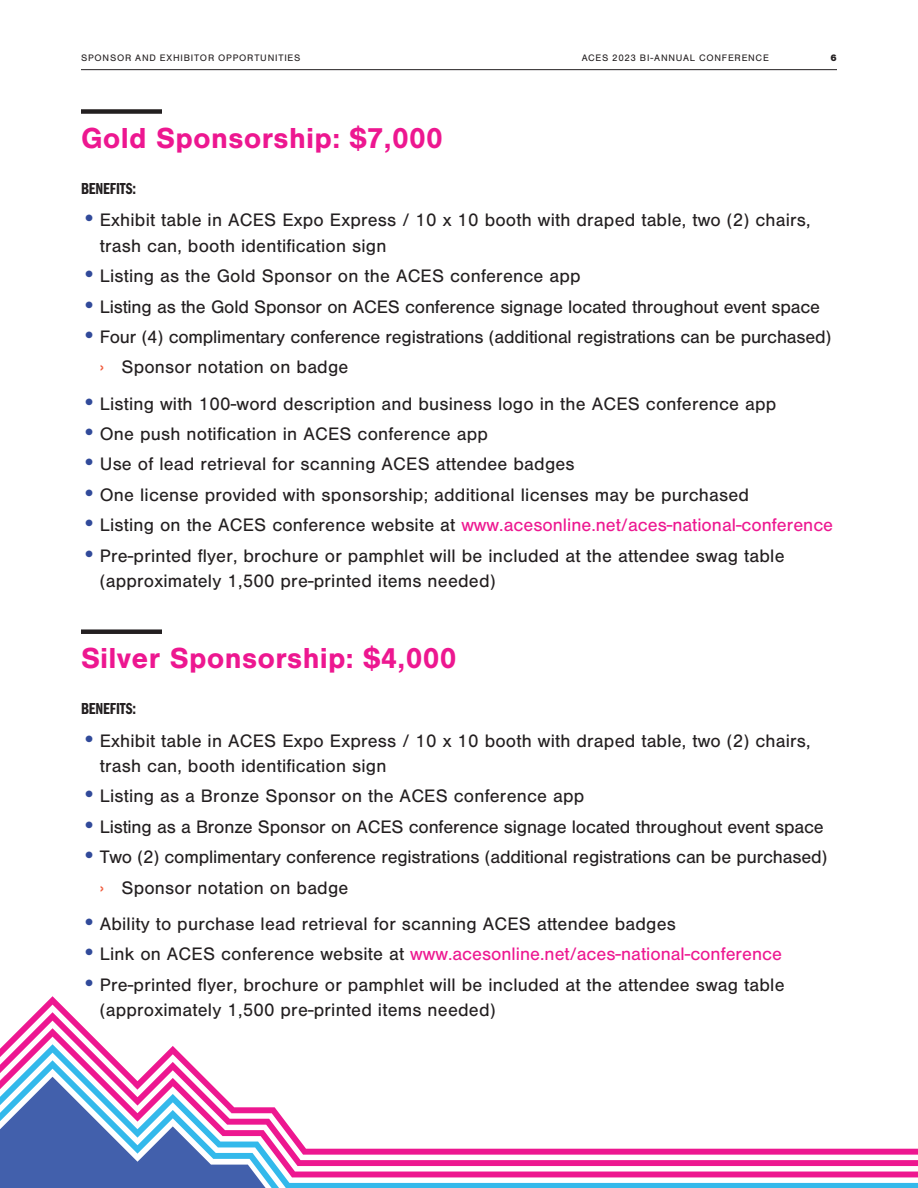
<style>
.page{position:relative;width:918px;height:1188px;background:#fff}
.page>*{position:absolute;margin:0;border:0;box-sizing:border-box;transform-origin:0 0}
.Main_Heading{font:700 30px "Nimbus San";letter-spacing:.01em;color:#ed1790}
.t1{font:18.75px/25.5px "Nimbus San";letter-spacing:.01em;color:#231f20}
.t2{font:18.75px "Nimbus San";letter-spacing:-.01em;color:#231f20}
.t3{font:18.75px "Nimbus San";color:#ed1790}
.News_Heading{font:16.5px "Franklin Gothic URW Com Dem";letter-spacing:-.005em;color:#231f20}
.Page_Lable-Title{font:9.75px "Nimbus San";letter-spacing:.08em;color:#231f20}
.Page_Lable{font:9.75px "Nimbus San";letter-spacing:.08em;color:#231f20}
.Page_Number{font:900 9.75px "Nimbus San";color:#231f20}
.s1{font-size:24px;color:#314a9a}
.s2{color:#f0593a}
.s3{color:#231f20}
</style>
<div class="page">
<hr style="left:81px;top:69px;width:756px;height:1px;background:#231f20">
<div style="left:81px;top:109px;width:81px;height:5px;background:#231f20"></div>
<div style="left:81px;top:629px;width:81px;height:5px;background:#231f20"></div>
<svg style="left:5px;top:1028px;width:96px;height:16px"></svg>
<svg style="left:0;top:1044px;width:918px;height:144px"></svg>
<svg style="left:0;top:1060px;width:279px;height:128px"></svg>
<p class="Page_Lable-Title" style="left:81px;top:52px;width:221px">SPONSOR AND EXHIBITOR OPPORTUNITIES</p>
<p class="Page_Lable" style="left:582px;top:52px;width:189px">ACES 2023 BI-ANNUAL CONFERENCE</p>
<p class="Page_Number" style="left:831px;top:52px;width:8px">6</p>
<p class="Main_Heading" style="left:81px;top:121px;width:364px">Gold Sponsorship: $7,000</p>
<p class="News_Heading" style="left:81px;top:177px;width:57px">BENEFITS:</p>
<p class="t1" style="left:100px;top:208px;width:712px;text-indent:-19px"><span class="s1">•</span>Exhibit table in ACES Expo Express / 10 x 10 booth with draped table, two (2) chairs, trash can, booth identification sign</p>
<p class="t1" style="left:81px;top:264px;width:501px"><span class="s1">•</span>Listing as the Gold Sponsor on the ACES conference app</p>
<p class="t2" style="left:81px;top:296px;width:741px"><span class="s1">•</span> Listing as the Gold Sponsor on ACES conference signage located throughout event space</p>
<p class="t2" style="left:81px;top:327px;width:752px"><span class="s1">•</span> Four (4) complimentary conference registrations (additional registrations can be purchased)</p>
<p class="t1" style="left:100px;top:355px;width:250px"><span class="s2">›</span> Sponsor notation on badge</p>
<p class="t1" style="left:81px;top:391px;width:697px"><span class="s1">•</span>Listing with 100-word description and business logo in the ACES conference app</p>
<p class="t1" style="left:81px;top:421px;width:409px"><span class="s1">•</span>One push notification in ACES conference app</p>
<p class="t1" style="left:81px;top:452px;width:495px"><span class="s1">•</span>Use of lead retrieval for scanning ACES attendee badges</p>
<p class="t1" style="left:81px;top:482px;width:670px"><span class="s1">•</span>One license provided with sponsorship; additional licenses may be purchased</p>
<p class="t3" style="left:81px;top:515px;width:754px"><span class="s1">•</span><span class="s3">Listing on the ACES conference website at</span> www.acesonline.net/aces-national-conference</p>
<p class="t1" style="left:100px;top:543px;width:686px;text-indent:-19px"><span class="s1">•</span>Pre-printed flyer, brochure or pamphlet will be included at the attendee swag table (approximately 1,500 pre-printed items needed)</p>
<p class="Main_Heading" style="left:81px;top:641px;width:377px">Silver Sponsorship: $4,000</p>
<p class="News_Heading" style="left:81px;top:697px;width:57px">BENEFITS:</p>
<p class="t1" style="left:100px;top:728px;width:712px;text-indent:-19px"><span class="s1">•</span>Exhibit table in ACES Expo Express / 10 x 10 booth with draped table, two (2) chairs, trash can, booth identification sign</p>
<p class="t1" style="left:81px;top:784px;width:505px"><span class="s1">•</span>Listing as a Bronze Sponsor on the ACES conference app</p>
<p class="t2" style="left:81px;top:816px;width:744px"><span class="s1">•</span> Listing as a Bronze Sponsor on ACES conference signage located throughout event space</p>
<p class="t2" style="left:81px;top:847px;width:748px"><span class="s1">•</span> Two (2) complimentary conference registrations (additional registrations can be purchased)</p>
<p class="t1" style="left:100px;top:875px;width:250px"><span class="s2">›</span> Sponsor notation on badge</p>
<p class="t1" style="left:81px;top:911px;width:596px"><span class="s1">•</span>Ability to purchase lead retrieval for scanning ACES attendee badges</p>
<p class="t3" style="left:81px;top:944px;width:703px"><span class="s1">•</span><span class="s3">Link on ACES conference website at</span> www.acesonline.net/aces-national-conference</p>
<p class="t1" style="left:100px;top:972px;width:686px;text-indent:-19px"><span class="s1">•</span>Pre-printed flyer, brochure or pamphlet will be included at the attendee swag table (approximately 1,500 pre-printed items needed)</p>
</div>
